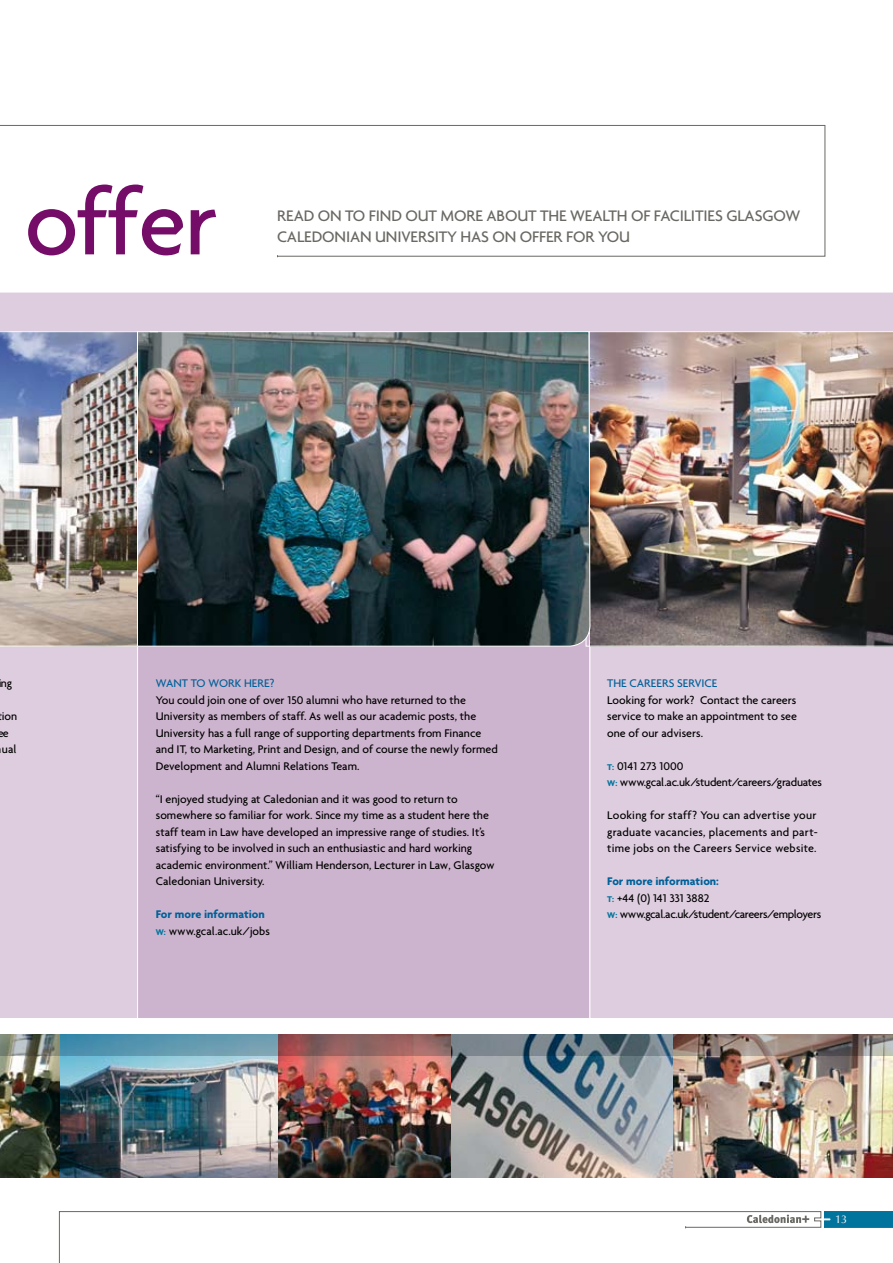
<style>
.page{position:relative;width:893px;height:1263px;background:#fff}
.page>*{position:absolute;margin:0;border:0;box-sizing:border-box;transform-origin:0 0}
.t1{font:500 97.5px "Agenda";color:#750d68}
.t2{font:500 16.5px/21px "Agenda";letter-spacing:-.01em;color:#696863}
.t3{font:500 12px/16.5px "Agenda";color:#000}
.t4{font:500 12px "Agenda";color:#006199}
.t5{font:11.25px "Optima LT";color:#fff}
.s1{font-weight:700;color:#006199}
.s2{font-weight:700;font-size:9px;color:#00749d}
</style>
<div class="page">
<svg style="left:59px;top:1211px;width:834px;height:52px"></svg>
<svg style="left:0;top:125px;width:825px;height:206px"></svg>
<div style="left:0;top:646px;width:137px;height:372px;background:#ddcdde"></div>
<div style="left:138px;top:633px;width:452px;height:385px;background:#cdb4ce"></div>
<div style="left:590px;top:646px;width:303px;height:372px;background:#ddcdde"></div>
<img style="left:0;top:331px;width:137px;height:315px">
<img style="left:590px;top:331px;width:303px;height:315px">
<img style="left:0;top:1055px;width:278px;height:123px">
<img style="left:278px;top:1055px;width:174px;height:123px">
<img style="left:672px;top:1055px;width:221px;height:123px">
<img style="left:452px;top:1055px;width:220px;height:123px">
<img style="left:0;top:1034px;width:893px;height:21px">
<img style="left:137px;top:331px;width:453px;height:316px">
<h1 class="t1" style="left:25px;top:164px;width:194px">offer</h1>
<h2 class="t2" style="left:277px;top:205px;width:525px">Read on to find out more about the wealth of facilities Glasgow<br>Caledonian University has on offer for you</h2>
<p class="t3" style="left:1px;top:675px;width:13px">ng</p>
<p class="t3" style="left:2px;top:708px;width:17px">ion</p>
<p class="t3" style="left:-3px;top:724px;width:13px">ee</p>
<p class="t3" style="left:2px;top:741px;width:16px">ual</p>
<p class="t4" style="left:156px;top:676px;width:120px">Want to work here?</p>
<p class="t3" style="left:156px;top:691px;width:344px">You could join one of over 150 alumni who have returned to the University as members of staff. As well as our academic posts, the University has a full range of supporting departments from Finance and IT, to Marketing, Print and Design, and of course the newly formed Development and Alumni Relations Team.</p>
<p class="t3" style="left:156px;top:790px;width:340px">“I enjoyed studying at Caledonian and it was good to return to somewhere so familiar for work. Since my time as a student here the staff team in Law have developed an impressive range of studies. It’s satisfying to be involved in such an enthusiastic and hard working academic environment.” William Henderson, Lecturer in Law, Glasgow Caledonian University.</p>
<p class="t3" style="left:156px;top:906px;width:115px"><span class="s1">For more information </span><span class="s2">w:</span> www.gcal.ac.uk/jobs</p>
<p class="t4" style="left:607px;top:676px;width:112px">The Careers Service</p>
<p class="t3" style="left:607px;top:691px;width:191px;text-align:justify">Looking for work? Contact the careers service to make an appointment to see one of our advisers.</p>
<p class="t3" style="left:607px;top:757px;width:216px"><span class="s2">t:</span> 0141 273 1000<br><span class="s2">w:</span> www.gcal.ac.uk/student/careers/graduates</p>
<p class="t3" style="left:607px;top:807px;width:212px;text-align:justify">Looking for staff? You can advertise your graduate vacancies, placements and part&shy;time jobs on the Careers Service website.</p>
<p class="t3" style="left:607px;top:873px;width:216px"><span class="s1">For more information:<br></span><span class="s2">t:</span> +44 (0) 141 331 3882<br><span class="s2">w:</span> www.gcal.ac.uk/student/careers/employers</p>
<p class="t5" style="left:835px;top:1212px;width:14px">13</p>
</div>
